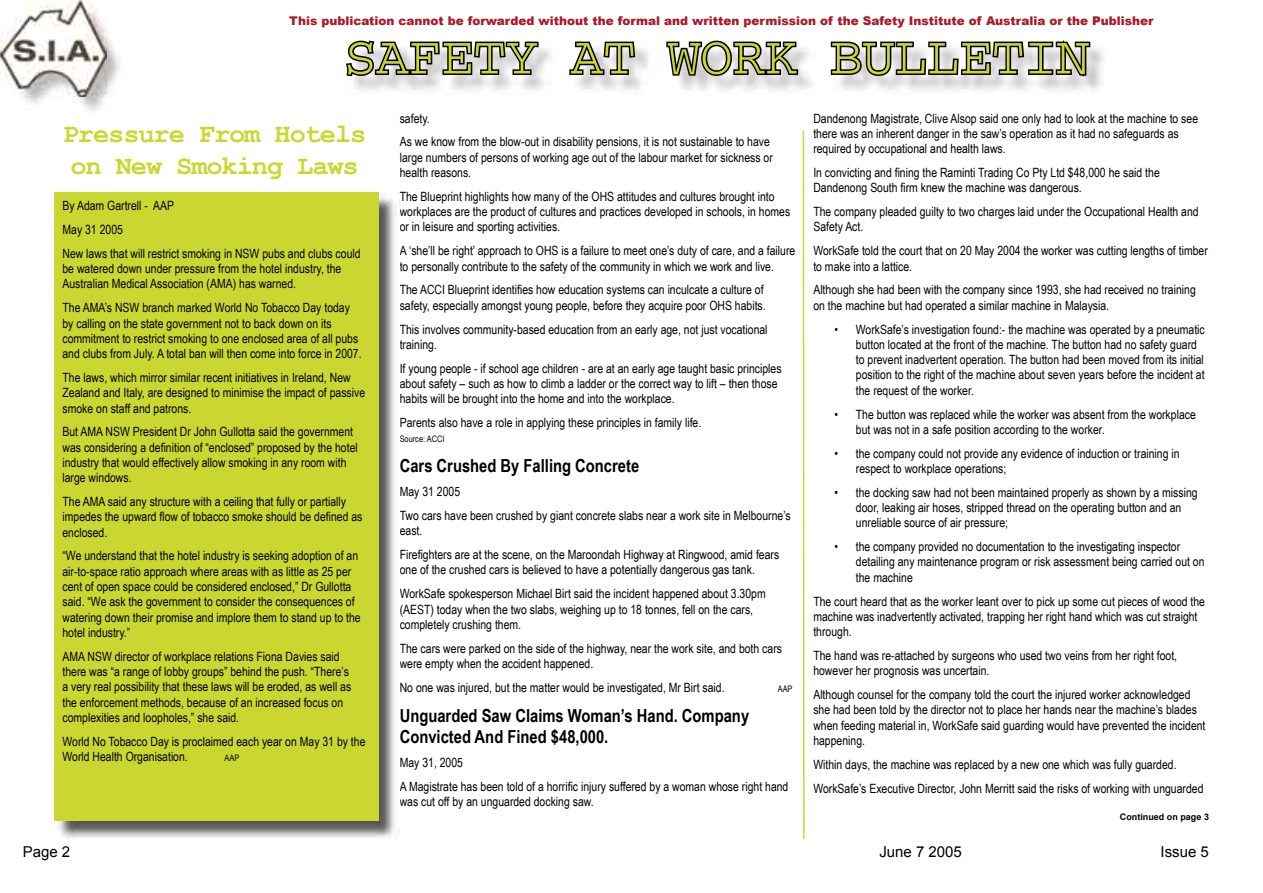
<style>
.page{position:relative;width:1263px;height:893px;background:#fff}
.page>*{position:absolute;margin:0;border:0;box-sizing:border-box;transform-origin:0 0}
.t1{font:54px "Courier";color:#cbd731}
.t2{font:700 27px/32.4px "Courier New";letter-spacing:-.04em;color:#cbd731}
.t3{font:700 18px/21.6px "Arial Narrow";color:#000}
.t4{font:15px "Arial";color:#000}
.t5{font:12.75px/15.3px "Arial Narrow";color:#000}
.t6{font:900 12px "Arial";color:#a9192d}
.t7{font:9px "Arial Narrow";color:#000}
.t8{font:700 9px "Arial";color:#000}
</style>
<div class="page">
<img style="left:23px;top:35px;width:97px;height:76px">
<img style="left:0;top:0;width:92px;height:48px">
<img style="left:0;top:48px;width:2px;height:24px">
<img style="left:2px;top:4px;width:105px;height:93px">
<svg style="left:346px;top:40px;width:194px;height:38px;background:#7e7e7e"></svg>
<svg style="left:569px;top:41px;width:68px;height:35px"></svg>
<svg style="left:666px;top:40px;width:134px;height:53px"></svg>
<svg style="left:830px;top:40px;width:262px;height:43px"></svg>
<hr style="left:803px;top:130px;width:1px;height:709px;background:#cbd731">
<img style="left:58px;top:193px;width:339px;height:646px">
<div style="left:54px;top:192px;width:324px;height:629px;background:#cbd731"></div>
<p class="t6" style="left:289px;top:12px;width:866px">This publication cannot be forwarded without the formal and written permission of the Safety Institute of Australia or the Publisher</p>
<h1 class="t1" style="left:344px;top:27px;width:747px">SAFETY AT WORK BULLETIN</h1>
<h2 class="t2" style="left:63px;top:116px;width:305px">Pressure From Hotels on New Smoking Laws</h2>
<p class="t5" style="left:63px;top:193px;width:300px;line-height:23.9px">By Adam Gartrell - AAP<br>May 31 2005<br>New laws that will restrict smoking in NSW pubs and clubs could</p>
<p class="t5" style="left:63px;top:260px;width:280px">be watered down under pressure from the hotel industry, the<br>Australian Medical Association (AMA) has warned.</p>
<p class="t5" style="left:63px;top:300px;width:301px">The AMA’s NSW branch marked World No Tobacco Day today by calling on the state government not to back down on its commitment to restrict smoking to one enclosed area of all pubs and clubs from July. A total ban will then come into force in 2007.</p>
<p class="t5" style="left:63px;top:369px;width:304px">The laws, which mirror similar recent initiatives in Ireland, New<br>Zealand and Italy, are designed to minimise the impact of passive smoke on staff and patrons.</p>
<p class="t5" style="left:63px;top:424px;width:297px">But AMA NSW President Dr John Gullotta said the government was considering a definition of “enclosed” proposed by the hotel industry that would effectively allow smoking in any room with large windows.</p>
<p class="t5" style="left:63px;top:493px;width:301px">The AMA said any structure with a ceiling that fully or partially impedes the upward flow of tobacco smoke should be defined as enclosed.</p>
<p class="t5" style="left:63px;top:548px;width:300px">“We understand that the hotel industry is seeking adoption of an air-to-space ratio approach where areas with as little as 25 per cent of open space could be considered enclosed,” Dr Gullotta said. “We ask the government to consider the consequences of watering down their promise and implore them to stand up to the hotel industry.”</p>
<p class="t5" style="left:63px;top:648px;width:290px">AMA NSW director of workplace relations Fiona Davies said there was “a range of lobby groups” behind the push. “There’s a very real possibility that these laws will be eroded, as well as the enforcement methods, because of an increased focus on complexities and loopholes,” she said.</p>
<p class="t5" style="left:63px;top:733px;width:304px">World No Tobacco Day is proclaimed each year on May 31 by the<br>World Health Organisation.</p>
<p class="t7" style="left:225px;top:751px;width:16px">AAP</p>
<p class="t5" style="left:400px;top:106px;width:372px;line-height:23.9px">safety.<br>As we know from the blow-out in disability pensions, it is not sustainable to have</p>
<p class="t5" style="left:400px;top:149px;width:375px">large numbers of persons of working age out of the labour market for sickness or health reasons.</p>
<p class="t5" style="left:400px;top:188px;width:392px">The Blueprint highlights how many of the OHS attitudes and cultures brought into workplaces are the product of cultures and practices developed in schools, in homes or in leisure and sporting activities.</p>
<p class="t5" style="left:400px;top:243px;width:397px">A ‘she’ll be right’ approach to OHS is a failure to meet one’s duty of care, and a failure to personally contribute to the safety of the community in which we work and live.</p>
<p class="t5" style="left:400px;top:282px;width:367px">The ACCI Blueprint identifies how education systems can inculcate a culture of safety, especially amongst young people, before they acquire poor OHS habits.</p>
<p class="t5" style="left:400px;top:321px;width:369px">This involves community-based education from an early age, not just vocational training.</p>
<p class="t5" style="left:400px;top:360px;width:383px">If young people - if school age children - are at an early age taught basic principles about safety – such as how to climb a ladder or the correct way to lift – then those habits will be brought into the home and into the workplace.</p>
<p class="t5" style="left:400px;top:414px;width:303px">Parents also have a role in applying these principles in family life.</p>
<p class="t7" style="left:400px;top:433px;width:46px">Source: ACCI</p>
<h3 class="t3" style="left:400px;top:454px;width:241px">Cars Crushed By Falling Concrete</h3>
<p class="t5" style="left:400px;top:479px;width:392px;line-height:23.9px">May 31 2005<br>Two cars have been crushed by giant concrete slabs near a work site in Melbourne’s</p>
<p class="t5" style="left:400px;top:518px;width:381px;line-height:23.9px">east.<br>Firefighters are at the scene, on the Maroondah Highway at Ringwood, amid fears</p>
<p class="t5" style="left:400px;top:558px;width:367px;line-height:23.9px">one of the crushed cars is believed to have a potentially dangerous gas tank.<br>WorkSafe spokesperson Michael Birt said the incident happened about 3.30pm</p>
<p class="t5" style="left:400px;top:601px;width:355px">(AEST) today when the two slabs, weighing up to 18 tonnes, fell on the cars, completely crushing them.</p>
<p class="t5" style="left:400px;top:640px;width:384px">The cars were parked on the side of the highway, near the work site, and both cars were empty when the accident happened.</p>
<p class="t5" style="left:400px;top:679px;width:326px">No one was injured, but the matter would be investigated, Mr Birt said.</p>
<p class="t7" style="left:778px;top:682px;width:16px">AAP</p>
<h3 class="t3" style="left:400px;top:704px;width:351px">Unguarded Saw Claims Woman’s Hand. Company<br>Convicted And Fined $48,000.</h3>
<p class="t5" style="left:400px;top:750px;width:390px;line-height:23.9px">May 31, 2005<br>A Magistrate has been told of a horrific injury suffered by a woman whose right hand</p>
<p class="t5" style="left:400px;top:794px;width:195px">was cut off by an unguarded docking saw.</p>
<p class="t5" style="left:813px;top:110px;width:386px">Dandenong Magistrate, Clive Alsop said one only had to look at the machine to see there was an inherent danger in the saw’s operation as it had no safeguards as required by occupational and health laws.</p>
<p class="t5" style="left:813px;top:164px;width:348px">In convicting and fining the Raminti Trading Co Pty Ltd $48,000 he said the<br>Dandenong South firm knew the machine was dangerous.</p>
<p class="t5" style="left:813px;top:204px;width:387px">The company pleaded guilty to two charges laid under the Occupational Health and<br>Safety Act.</p>
<p class="t5" style="left:813px;top:243px;width:396px">WorkSafe told the court that on 20 May 2004 the worker was cutting lengths of timber to make into a lattice.</p>
<p class="t5" style="left:813px;top:282px;width:384px">Although she had been with the company since 1993, she had received no training on the machine but had operated a similar machine in Malaysia.</p>
<p class="t5" style="left:856px;top:321px;width:350px;text-indent:-21px">• WorkSafe’s investigation found:- the machine was operated by a pneumatic button located at the front of the machine. The button had no safety guard to prevent inadvertent operation. The button had been moved from its initial position to the right of the machine about seven years before the incident at the request of the worker.</p>
<p class="t5" style="left:856px;top:406px;width:341px;text-indent:-21px">• The button was replaced while the worker was absent from the workplace but was not in a safe position according to the worker.</p>
<p class="t5" style="left:856px;top:445px;width:325px;text-indent:-21px">• the company could not provide any evidence of induction or training in respect to workplace operations;</p>
<p class="t5" style="left:856px;top:484px;width:343px;text-indent:-21px">• the docking saw had not been maintained properly as shown by a missing door, leaking air hoses, stripped thread on the operating button and an unreliable source of air pressure;</p>
<p class="t5" style="left:856px;top:538px;width:350px;text-indent:-21px">• the company provided no documentation to the investigating inspector detailing any maintenance program or risk assessment being carried out on the machine</p>
<p class="t5" style="left:813px;top:593px;width:393px">The court heard that as the worker leant over to pick up some cut pieces of wood the machine was inadvertently activated, trapping her right hand which was cut straight through.</p>
<p class="t5" style="left:813px;top:647px;width:365px">The hand was re-attached by surgeons who used two veins from her right foot, however her prognosis was uncertain.</p>
<p class="t5" style="left:813px;top:686px;width:394px">Although counsel for the company told the court the injured worker acknowledged she had been told by the director not to place her hands near the machine’s blades when feeding material in, WorkSafe said guarding would have prevented the incident happening.</p>
<p class="t5" style="left:813px;top:752px;width:392px;line-height:23.9px">Within days, the machine was replaced by a new one which was fully guarded.<br>WorkSafe’s Executive Director, John Merritt said the risks of working with unguarded</p>
<p class="t8" style="left:1120px;top:810px;width:91px">Continued on page 3</p>
<p class="t4" style="left:23px;top:842px;width:49px">Page 2</p>
<p class="t4" style="left:879px;top:842px;width:84px">June 7 2005</p>
<p class="t4" style="left:1160px;top:842px;width:50px">Issue 5</p>
</div>
